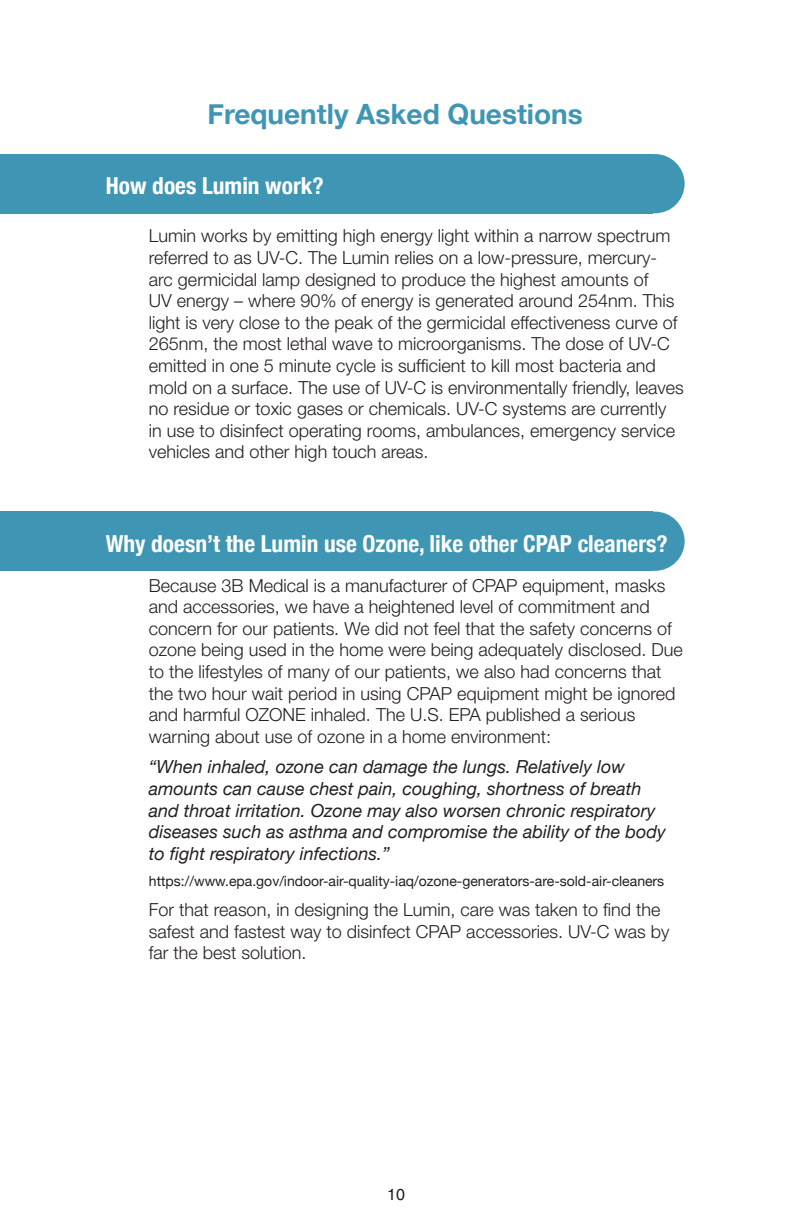
<style>
.page{position:relative;width:792px;height:1224px;background:#fff}
.page>*{position:absolute;margin:0;border:0;box-sizing:border-box;transform-origin:0 0}
.t1{font:700 28px "Helvetica Neue";color:#3f96b4}
.t2{font:700 condensed 23.4px "Helvetica Neue";color:#fff}
.t3{font:300 18px/21.6px "Helvetica Neue";color:#231f20}
.t4{font:italic 18px/21.6px "Helvetica Neue";color:#231f20}
.t5{font:16px "Helvetica";color:#231f20}
.t6{font:14px "Helvetica Neue";color:#231f20}
</style>
<div class="page">
<div style="left:0;top:512px;width:652px;height:59px;background:#3f96b4"></div>
<div style="left:625px;top:512px;width:60px;height:59px;background:#3f96b4;border-radius:50%"></div>
<div style="left:0;top:154px;width:652px;height:59px;background:#3f96b4"></div>
<div style="left:625px;top:154px;width:60px;height:59px;background:#3f96b4;border-radius:50%"></div>
<h1 class="t1" style="left:207px;top:92px;width:377px">Frequently Asked Questions</h1>
<p class="t2" style="left:106px;top:166px;width:219px">How does Lumin work?</p>
<p class="t3" style="left:149px;top:225px;width:536px">Lumin works by emitting high energy light within a narrow spectrum referred to as UV-C. The Lumin relies on a low-pressure, mercury&shy;arc germicidal lamp designed to produce the highest amounts of<br>UV energy – where 90% of energy is generated around 254nm. This light is very close to the peak of the germicidal effectiveness curve of 265nm, the most lethal wave to microorganisms. The dose of UV-C emitted in one 5 minute cycle is sufficient to kill most bacteria and mold on a surface. The use of UV-C is environmentally friendly, leaves no residue or toxic gases or chemicals. UV-C systems are currently in use to disinfect operating rooms, ambulances, emergency service vehicles and other high touch areas.</p>
<p class="t2" style="left:106px;top:524px;width:564px">Why doesn’t the Lumin use Ozone, like other CPAP cleaners?</p>
<p class="t3" style="left:149px;top:574px;width:535px">Because 3B Medical is a manufacturer of CPAP equipment, masks and accessories, we have a heightened level of commitment and concern for our patients. We did not feel that the safety concerns of ozone being used in the home were being adequately disclosed. Due to the lifestyles of many of our patients, we also had concerns that the two hour wait period in using CPAP equipment might be ignored and harmful OZONE inhaled. The U.S. EPA published a serious warning about use of ozone in a home environment:</p>
<p class="t4" style="left:149px;top:757px;width:518px">“When inhaled, ozone can damage the lungs. Relatively low amounts can cause chest pain, coughing, shortness of breath and throat irritation. Ozone may also worsen chronic respiratory diseases such as asthma and compromise the ability of the body to fight respiratory infections.”</p>
<p class="t6" style="left:149px;top:871px;width:517px">https://www.epa.gov/indoor-air-quality-iaq/ozone-generators-are-sold-air-cleaners</p>
<p class="t3" style="left:149px;top:899px;width:522px">For that reason, in designing the Lumin, care was taken to find the safest and fastest way to disinfect CPAP accessories. UV-C was by far the best solution.</p>
<p class="t5" style="left:387px;top:1186px;width:19px">10</p>
</div>
